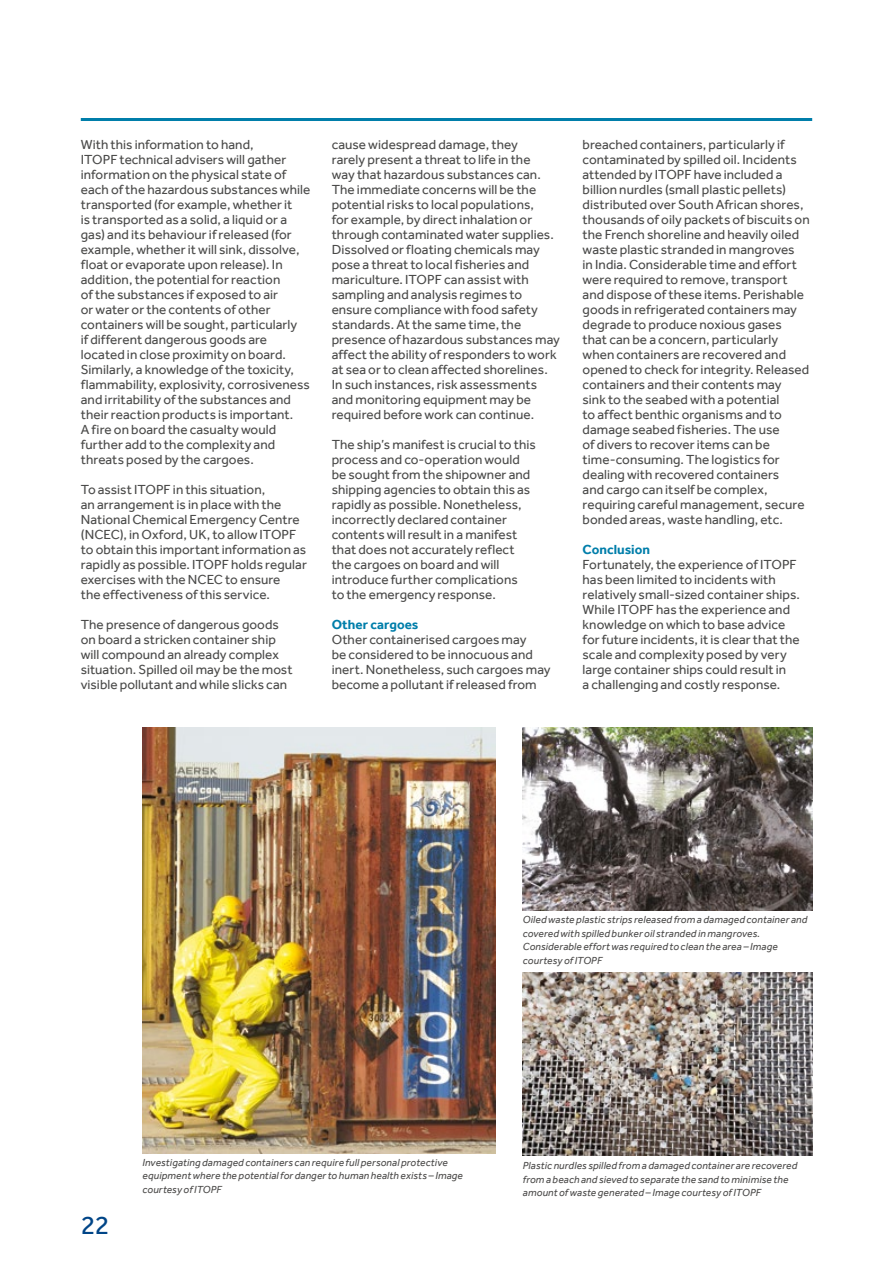
<style>
.page{position:relative;width:893px;height:1263px;background:#fff}
.page>*{position:absolute;margin:0;border:0;box-sizing:border-box;transform-origin:0 0}
.t1{font:27px "Effra";color:#004587}
.BodyTextBalanced{font:13.5px/15px "Effra";letter-spacing:.005em;color:#4a4a49}
.SubheadLevel1{font:700 13.5px "Effra";letter-spacing:.005em;color:#007eaa}
.t2{font:italic 10.5px/13.5px "Effra";letter-spacing:.01em;color:#4a4948}
</style>
<div class="page">
<hr style="left:81px;top:118px;width:731px;height:3px;background:#007eaa">
<img style="left:142px;top:728px;width:353px;height:425px">
<img style="left:523px;top:973px;width:289px;height:182px">
<img style="left:523px;top:728px;width:289px;height:182px">
<p class="BodyTextBalanced" style="left:81px;top:137px;width:231px">With this information to hand,<br>ITOPF technical advisers will gather information on the physical state of each of the hazardous substances while transported (for example, whether it<br>is transported as a solid, a liquid or a gas) and its behaviour if released (for example, whether it will sink, dissolve, float or evaporate upon release). In addition, the potential for reaction<br>of the substances if exposed to air<br>or water or the contents of other containers will be sought, particularly<br>if different dangerous goods are located in close proximity on board.<br>Similarly, a knowledge of the toxicity, flammability, explosivity, corrosiveness and irritability of the substances and their reaction products is important.<br>A fire on board the casualty would further add to the complexity and threats posed by the cargoes.</p>
<p class="BodyTextBalanced" style="left:81px;top:482px;width:228px">To assist ITOPF in this situation,<br>an arrangement is in place with the National Chemical Emergency Centre (NCEC), in Oxford, UK, to allow ITOPF to obtain this important information as rapidly as possible. ITOPF holds regular exercises with the NCEC to ensure<br>the effectiveness of this service.</p>
<p class="BodyTextBalanced" style="left:81px;top:617px;width:213px">The presence of dangerous goods on board a stricken container ship will compound an already complex situation. Spilled oil may be the most visible pollutant and while slicks can</p>
<p class="BodyTextBalanced" style="left:332px;top:137px;width:230px">cause widespread damage, they<br>rarely present a threat to life in the<br>way that hazardous substances can.<br>The immediate concerns will be the potential risks to local populations,<br>for example, by direct inhalation or through contaminated water supplies.<br>Dissolved or floating chemicals may pose a threat to local fisheries and mariculture. ITOPF can assist with sampling and analysis regimes to ensure compliance with food safety standards. At the same time, the presence of hazardous substances may affect the ability of responders to work at sea or to clean affected shorelines.<br>In such instances, risk assessments and monitoring equipment may be required before work can continue.</p>
<p class="BodyTextBalanced" style="left:332px;top:437px;width:206px">The ship’s manifest is crucial to this process and co-operation would be sought from the shipowner and shipping agencies to obtain this as rapidly as possible. Nonetheless, incorrectly declared container contents will result in a manifest that does not accurately reflect the cargoes on board and will introduce further complications<br>to the emergency response.</p>
<p class="SubheadLevel1" style="left:332px;top:617px;width:88px">Other cargoes</p>
<p class="BodyTextBalanced" style="left:332px;top:632px;width:220px">Other containerised cargoes may<br>be considered to be innocuous and inert. Nonetheless, such cargoes may become a pollutant if released from</p>
<p class="BodyTextBalanced" style="left:583px;top:137px;width:229px">breached containers, particularly if contaminated by spilled oil. Incidents attended by ITOPF have included a billion nurdles (small plastic pellets) distributed over South African shores, thousands of oily packets of biscuits on the French shoreline and heavily oiled waste plastic stranded in mangroves<br>in India. Considerable time and effort were required to remove, transport and dispose of these items. Perishable goods in refrigerated containers may degrade to produce noxious gases that can be a concern, particularly when containers are recovered and opened to check for integrity. Released containers and their contents may<br>sink to the seabed with a potential<br>to affect benthic organisms and to damage seabed fisheries. The use<br>of divers to recover items can be time-consuming. The logistics for dealing with recovered containers<br>and cargo can itself be complex, requiring careful management, secure bonded areas, waste handling, etc.</p>
<p class="SubheadLevel1" style="left:583px;top:542px;width:69px">Conclusion</p>
<p class="BodyTextBalanced" style="left:583px;top:557px;width:219px">Fortunately, the experience of ITOPF has been limited to incidents with relatively small-sized container ships.<br>While ITOPF has the experience and knowledge on which to base advice for future incidents, it is clear that the scale and complexity posed by very large container ships could result in<br>a challenging and costly response.</p>
<p class="t2" style="left:523px;top:913px;width:286px">Oiled waste plastic strips released from a damaged container and covered with spilled bunker oil stranded in mangroves.<br>Considerable effort was required to clean the area – Image courtesy of ITOPF</p>
<h1 class="t1" style="left:81px;top:1209px;width:30px">22</h1>
<p class="t2" style="left:142px;top:1155px;width:322px">Investigating damaged containers can require full personal protective equipment where the potential for danger to human health exists – Image courtesy of ITOPF</p>
<p class="t2" style="left:523px;top:1159px;width:276px">Plastic nurdles spilled from a damaged container are recovered from a beach and sieved to separate the sand to minimise the amount of waste generated – Image courtesy of ITOPF</p>
</div>
